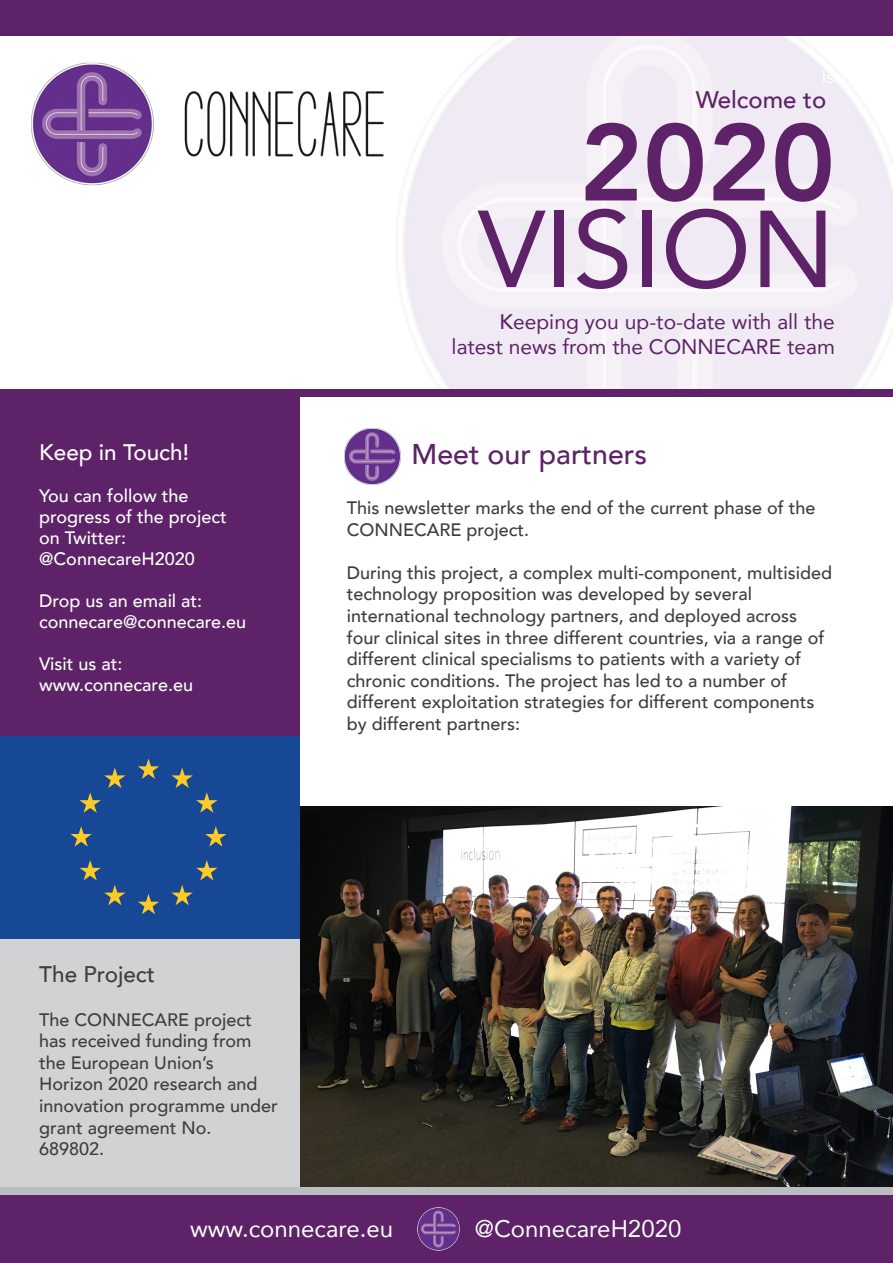
<style>
.page{position:relative;width:893px;height:1263px;background:#fff}
.page>*{position:absolute;margin:0;border:0;box-sizing:border-box;transform-origin:0 0}
.t1{font:108px "Avenir";color:#5d2267}
.t2{font:800 108px "Avenir";color:#5d2267}
.t3{font:500 28.5px "Avenir";color:#5d2267}
.t4{font:24px "Avenir";color:#fff}
.t5{font:500 24px "Avenir";color:#5d2267}
.t6{font:500 22.5px "Avenir";color:#fff}
.t7{font:500 22.5px "Avenir";color:#3e3e3f}
.t8{font:21px/25.2px "Avenir";color:#5d2267;text-align:right}
.t9{font:500 18px/21.6px "Avenir";color:#3e3e3f}
.t10{font:500 18px/21px "Avenir";color:#fff}
.s1{font-weight:500}
</style>
<div class="page">
<img style="left:370px;top:35px;width:523px;height:355px">
<div style="left:0;top:0;width:893px;height:35px;background:#5d2267"></div>
<img style="left:31px;top:48px;width:358px;height:152px">
<div style="left:0;top:390px;width:892px;height:7px;background:#5d2267"></div>
<img style="left:300px;top:807px;width:593px;height:380px">
<div style="left:0;top:737px;width:300px;height:456px;background:#d1d2d4"></div>
<div style="left:0;top:397px;width:300px;height:370px;background:#5d2267"></div>
<div style="left:0;top:737px;width:300px;height:201px;background:#174895"></div>
<div style="left:0;top:1193px;width:893px;height:70px;background:#5d2267"></div>
<div style="left:0;top:1187px;width:893px;height:7px;background:#bcbdc0"></div>
<img style="left:344px;top:428px;width:57px;height:57px">
<img style="left:417px;top:1207px;width:43px;height:44px">
<h3 class="t5" style="left:696px;top:79px;width:132px">Welcome to</h3>
<h1 class="t2" style="left:579px;top:79px;width:257px">2020</h1>
<h1 class="t1" style="left:479px;top:163px;width:358px">VISION</h1>
<p class="t8" style="left:452px;top:308px;width:385px"><span class="s1">K</span>eeping you up-to-date with all the latest news from the CONNECARE team</p>
<p class="t6" style="left:39px;top:433px;width:151px">Keep in Touch!</p>
<h2 class="t3" style="left:412px;top:430px;width:237px">Meet our partners</h2>
<p class="t10" style="left:39px;top:485px;width:189px">You can follow the progress of the project on Twitter: @ConnecareH2020</p>
<p class="t10" style="left:39px;top:590px;width:208px">Drop us an email at: connecare@connecare.eu</p>
<p class="t10" style="left:39px;top:653px;width:155px">Visit us at: www.connecare.eu</p>
<p class="t9" style="left:347px;top:496px;width:470px">This newsletter marks the end of the current phase of the<br>CONNECARE project.</p>
<p class="t9" style="left:347px;top:561px;width:487px">During this project, a complex multi-component, multisided technology proposition was developed by several international technology partners, and deployed across four clinical sites in three different countries, via a range of different clinical specialisms to patients with a variety of chronic conditions. The project has led to a number of different exploitation strategies for different components by different partners:</p>
<p class="t7" style="left:39px;top:955px;width:117px">The Project</p>
<p class="t9" style="left:39px;top:1007px;width:240px">The CONNECARE project has received funding from the European Union’s<br>Horizon 2020 research and innovation programme under grant agreement No.<br>689802.</p>
<h3 class="t4" style="left:190px;top:1209px;width:205px">www.connecare.eu</h3>
<h3 class="t4" style="left:475px;top:1209px;width:208px">@ConnecareH2020</h3>
</div>
